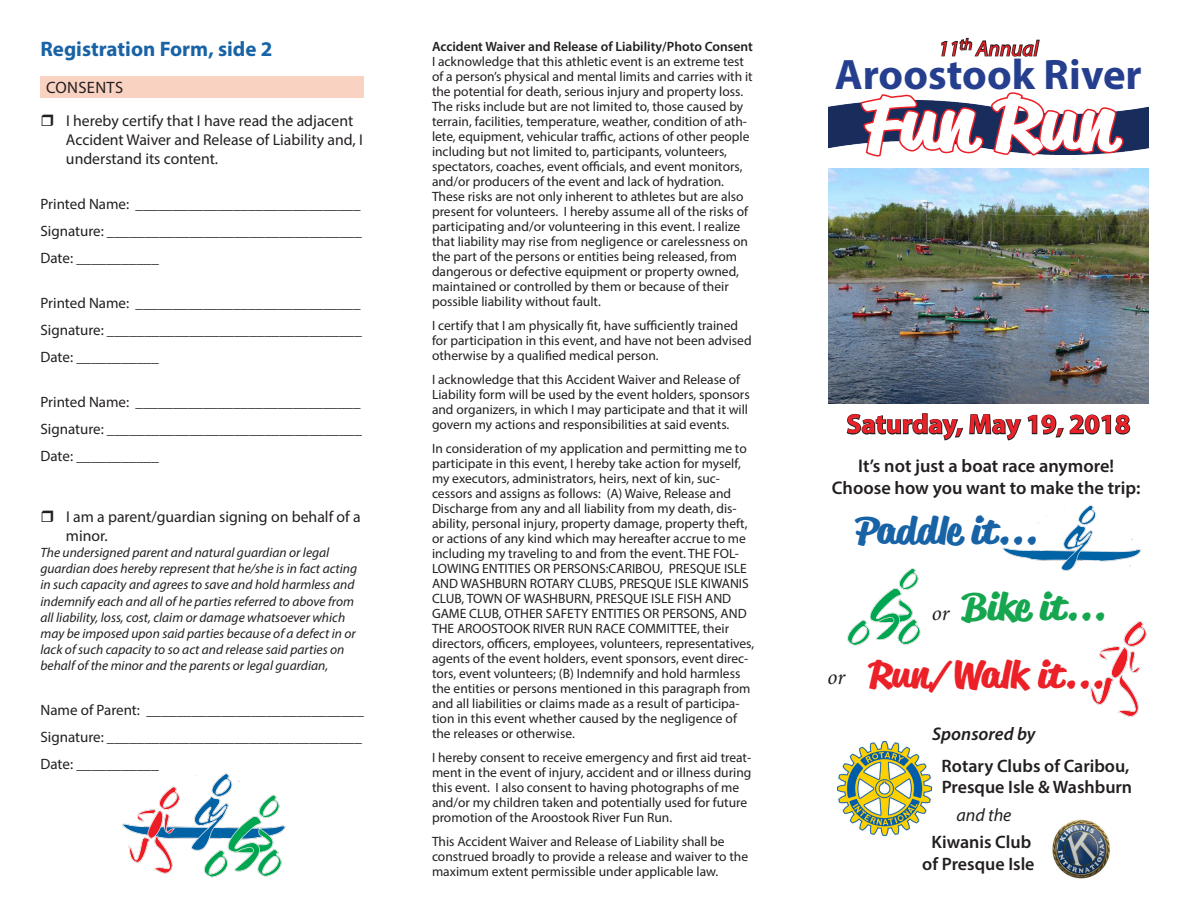
<style>
.page{position:relative;width:1188px;height:918px;background:#fff}
.page>*{position:absolute;margin:0;border:0;box-sizing:border-box;transform-origin:0 0}
.t1{font:700 73.35px "Reklame Script";color:#fff}
.t2{font:700 42.75px "Myriad Pro";color:#253f8e}
.t3{font:700 36.6px "Reklame Script";color:#ec2027}
.t4{font:700 36.6px "Reklame Script";letter-spacing:-.01em;color:#1863a6}
.t5{font:700 36.6px "Reklame Script";letter-spacing:-.01em;color:#15a64f}
.t6{font:700 27.45px "Myriad Pro";color:#ec2027}
.t7{font:italic 21.45px "Myriad Pro";color:#ec2027}
.t8{font:italic 21.45px "Minion Pro";color:#231f20}
.t9{font:700 21px "Myriad Pro";color:#1863a6}
.t10{font:600 18.3px/22px "Myriad Pro";color:#231f20;text-align:center}
.t11{font:italic 600 18.3px "Myriad Pro";color:#231f20}
.t12{font:600 18px "Myriad Pro";color:#231f20}
.t13{font:italic 18px "Myriad Pro";color:#231f20}
.t14{font:16.5px "Myriad Pro";letter-spacing:.02em;color:#231f20}
.t15{font:15.75px "Myriad Pro";color:#231f20}
.t16{font:15px/27px "Myriad Pro";color:#231f20;text-align:justify}
.t17{font:13.5px/15px "Myriad Pro";color:#231f20}
.t18{font:italic 13.5px/16.2px "Myriad Pro";color:#231f20}
.t19{font:600 13.5px "Myriad Pro";color:#231f20}
</style>
<div class="page">
<img style="left:828px;top:102px;width:321px;height:14px">
<img style="left:828px;top:116px;width:321px;height:36px">
<svg style="left:941px;top:37px;width:99px;height:20px"></svg>
<svg style="left:857px;top:92px;width:268px;height:65px"></svg>
<img style="left:828px;top:169px;width:321px;height:234px">
<svg style="left:846px;top:350px;width:285px;height:91px"></svg>
<img style="left:838px;top:741px;width:94px;height:94px">
<div style="left:40px;top:76px;width:324px;height:22px;background:#fad2c2"></div>
<img style="left:1002px;top:506px;width:139px;height:65px">
<img style="left:847px;top:568px;width:73px;height:78px">
<img style="left:1089px;top:618px;width:58px;height:99px">
<img style="left:1052px;top:819px;width:58px;height:60px">
<img style="left:122px;top:773px;width:164px;height:105px">
<p class="t9" style="left:40px;top:35px;width:233px">Registration Form, side 2</p>
<p class="t14" style="left:46px;top:77px;width:79px">CONSENTS</p>
<p class="t15" style="left:66px;top:111px;width:289px">I hereby certify that I have read the adjacent</p>
<p class="t15" style="left:66px;top:130px;width:298px">Accident Waiver and Release of Liability and, I</p>
<p class="t15" style="left:66px;top:149px;width:154px">understand its content.</p>
<p class="t16" style="left:40px;top:190px;width:323px">Printed Name: ______________________________ Signature: __________________________________ Date: ___________</p>
<p class="t16" style="left:40px;top:289px;width:323px">Printed Name: ______________________________ Signature: __________________________________ Date: ___________</p>
<p class="t16" style="left:40px;top:388px;width:323px">Printed Name: ______________________________ Signature: __________________________________ Date: ___________</p>
<p class="t15" style="left:66px;top:507px;width:296px">I am a parent/guardian signing on behalf of a</p>
<p class="t15" style="left:66px;top:526px;width:43px">minor.</p>
<p class="t18" style="left:40px;top:544px;width:318px">The undersigned parent and natural guardian or legal guardian does hereby represent that he/she is in fact acting in such capacity and agrees to save and hold harmless and indemnify each and all of he parties referred to above from all liability, loss, cost, claim or damage whatsoever which may be imposed upon said parties because of a defect in or lack of such capacity to so act and release said parties on behalf of the minor and the parents or legal guardian,</p>
<p class="t16" style="left:40px;top:697px;width:325px;text-align:left">Name of Parent: _____________________________<br>Signature: __________________________________<br>Date: ___________</p>
<p class="t19" style="left:432px;top:38px;width:322px">Accident Waiver and Release of Liability/Photo Consent</p>
<p class="t17" style="left:432px;top:53px;width:322px">I acknowledge that this athletic event is an extreme test of a person’s physical and mental limits and carries with it the potential for death, serious injury and property loss.<br>The risks include but are not limited to, those caused by terrain, facilities, temperature, weather, condition of ath&shy;lete, equipment, vehicular traffic, actions of other people including but not limited to, participants, volunteers, spectators, coaches, event officials, and event monitors, and/or producers of the event and lack of hydration.<br>These risks are not only inherent to athletes but are also present for volunteers. I hereby assume all of the risks of participating and/or volunteering in this event. I realize that liability may rise from negligence or carelessness on the part of the persons or entities being released, from dangerous or defective equipment or property owned, maintained or controlled by them or because of their possible liability without fault.</p>
<p class="t17" style="left:432px;top:317px;width:321px">I certify that I am physically fit, have sufficiently trained for participation in this event, and have not been advised otherwise by a qualified medical person.</p>
<p class="t17" style="left:432px;top:371px;width:319px">I acknowledge that this Accident Waiver and Release of Liability form will be used by the event holders, sponsors and organizers, in which I may participate and that it will govern my actions and responsibilities at said events.</p>
<p class="t17" style="left:432px;top:440px;width:324px">In consideration of my application and permitting me to participate in this event, I hereby take action for myself, my executors, administrators, heirs, next of kin, suc&shy;cessors and assigns as follows: (A) Waive, Release and Discharge from any and all liability from my death, dis&shy;ability, personal injury, property damage, property theft, or actions of any kind which may hereafter accrue to me including my traveling to and from the event. THE FOL-LOWING ENTITIES OR PERSONS:CARIBOU, PRESQUE ISLE AND WASHBURN ROTARY CLUBS, PRESQUE ISLE KIWANIS CLUB, TOWN OF WASHBURN, PRESQUE ISLE FISH AND GAME CLUB, OTHER SAFETY ENTITIES OR PERSONS, AND THE AROOSTOOK RIVER RUN RACE COMMITTEE, their directors, officers, employees, volunteers, representatives, agents of the event holders, event sponsors, event direc&shy;tors, event volunteers; (B) Indemnify and hold harmless the entities or persons mentioned in this paragraph from and all liabilities or claims made as a result of participa&shy;tion in this event whether caused by the negligence of the releases or otherwise.</p>
<p class="t17" style="left:432px;top:749px;width:321px">I hereby consent to receive emergency and first aid treat&shy;ment in the event of injury, accident and or illness during this event. I also consent to having photographs of me and/or my children taken and potentially used for future promotion of the Aroostook River Fun Run.</p>
<p class="t17" style="left:432px;top:833px;width:318px">This Accident Waiver and Release of Liability shall be construed broadly to provide a release and waiver to the maximum extent permissible under applicable law.</p>
<p class="t7" style="left:938px;top:35px;width:102px">11<sup>th</sup> Annual</p>
<p class="t2" style="left:835px;top:46px;width:308px">Aroostook River</p>
<p class="t1" style="left:862px;top:72px;width:255px">Fun Run</p>
<p class="t6" style="left:847px;top:406px;width:285px">Saturday, May 19, 2018</p>
<p class="t10" style="left:832px;top:455px;width:310px">It’s not just a boat race anymore!<br>Choose how you want to make the trip:</p>
<p class="t4" style="left:855px;top:505px;width:184px">Paddle it...</p>
<p class="t8" style="left:828px;top:662px;width:19px">or</p>
<p class="t5" style="left:962px;top:581px;width:146px">Bike it...</p>
<p class="t3" style="left:868px;top:648px;width:237px">Run/Walk it...</p>
<p class="t8" style="left:932px;top:599px;width:19px">or</p>
<p class="t11" style="left:932px;top:723px;width:105px">Sponsored by</p>
<p class="t12" style="left:942px;top:754px;width:189px">Rotary Clubs of Caribou,</p>
<p class="t12" style="left:942px;top:776px;width:192px">Presque Isle &amp; Washburn</p>
<p class="t13" style="left:956px;top:804px;width:57px">and the</p>
<p class="t12" style="left:932px;top:831px;width:101px">Kiwanis Club</p>
<p class="t12" style="left:922px;top:852px;width:114px">of Presque Isle</p>
</div>
